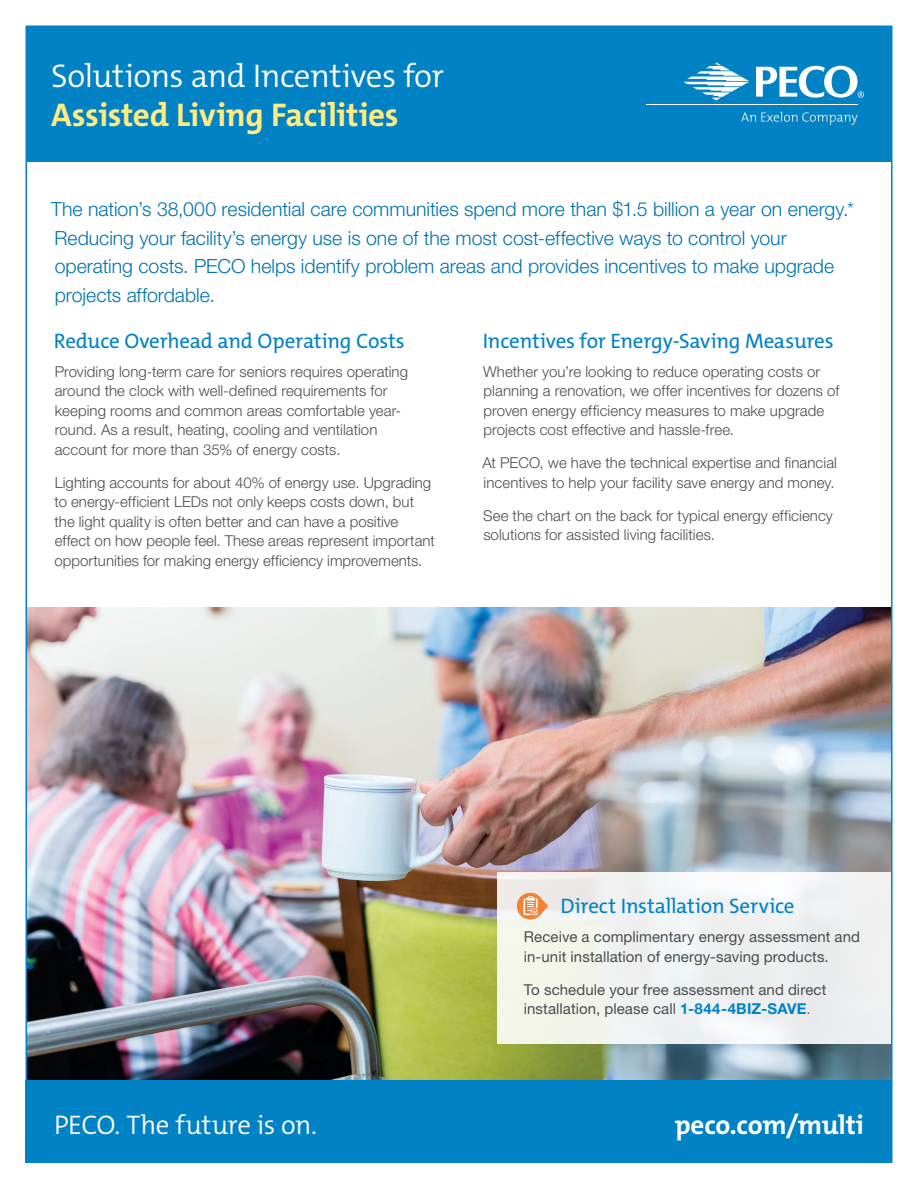
<style>
.page{position:relative;width:918px;height:1188px;background:#fff}
.page>*{position:absolute;margin:0;border:0;box-sizing:border-box;transform-origin:0 0}
.t1{font:300 33px "The Mix C5";letter-spacing:-.02em;color:#fff}
.t2{font:700 33px "The Mix C5";letter-spacing:-.01em;color:#ffeb82}
.t3{font:300 27px "The Mix C5";letter-spacing:-.02em;color:#fff}
.t4{font:700 27px "The Mix C5";letter-spacing:-.01em;color:#fff}
.t5{font:21px "The Mix C5";letter-spacing:-.01em;color:#0082c5}
.t6{font:300 19.5px/28.5px "Helvetica Neue LT Std";color:#0073ae}
.t7{font:300 15px/19.5px "Helvetica Neue LT Std";letter-spacing:.005em;color:#4b4c4d}
.t8{font:15px/19.5px "Helvetica Neue LT Std";letter-spacing:.005em;color:#4b4c4d}
.s1{font-weight:700;color:#0082c5}
.s2{font-weight:300}
</style>
<div class="page">
<img style="left:25px;top:25px;width:868px;height:1138px">
<h1 class="t1" style="left:51px;top:54px;width:395px">Solutions and Incentives for</h1>
<h1 class="t2" style="left:51px;top:93px;width:349px">Assisted Living Facilities</h1>
<p class="t6" style="left:51px;top:195px;width:804px">The nation’s 38,000 residential care communities spend more than $1.5 billion a year on energy.* Reducing your facility’s energy use is one of the most cost-effective ways to control your operating costs. PECO helps identify problem areas and provides incentives to make upgrade projects affordable.</p>
<h3 class="t5" style="left:54px;top:327px;width:352px">Reduce Overhead and Operating Costs</h3>
<p class="t7" style="left:55px;top:361px;width:355px">Providing long-term care for seniors requires operating around the clock with well-defined requirements for keeping rooms and common areas comfortable year&shy;round. As a result, heating, cooling and ventilation account for more than 35% of energy costs.</p>
<p class="t7" style="left:54px;top:472px;width:382px">Lighting accounts for about 40% of energy use. Upgrading to energy-efficient LEDs not only keeps costs down, but the light quality is often better and can have a positive effect on how people feel. These areas represent important opportunities for making energy efficiency improvements.</p>
<h3 class="t5" style="left:483px;top:327px;width:352px">Incentives for Energy-Saving Measures</h3>
<p class="t7" style="left:483px;top:361px;width:358px">Whether you’re looking to reduce operating costs or planning a renovation, we offer incentives for dozens of proven energy efficiency measures to make upgrade projects cost effective and hassle-free.</p>
<p class="t7" style="left:482px;top:453px;width:356px">At PECO, we have the technical expertise and financial incentives to help your facility save energy and money.</p>
<p class="t7" style="left:483px;top:505px;width:351px">See the chart on the back for typical energy efficiency solutions for assisted living facilities.</p>
<h3 class="t5" style="left:561px;top:893px;width:236px">Direct Installation Service</h3>
<p class="t8" style="left:524px;top:927px;width:338px">Receive a complimentary energy assessment and in-unit installation of energy-saving products.</p>
<p class="t8" style="left:524px;top:980px;width:304px">To schedule your free assessment and direct installation, please call <span class="s1">1-844-4BIZ-SAVE</span><span class="s2">.</span></p>
<h2 class="t3" style="left:54px;top:1108px;width:265px">PECO. The future is on.</h2>
<h2 class="t4" style="left:675px;top:1108px;width:191px">peco.com/multi</h2>
</div>
